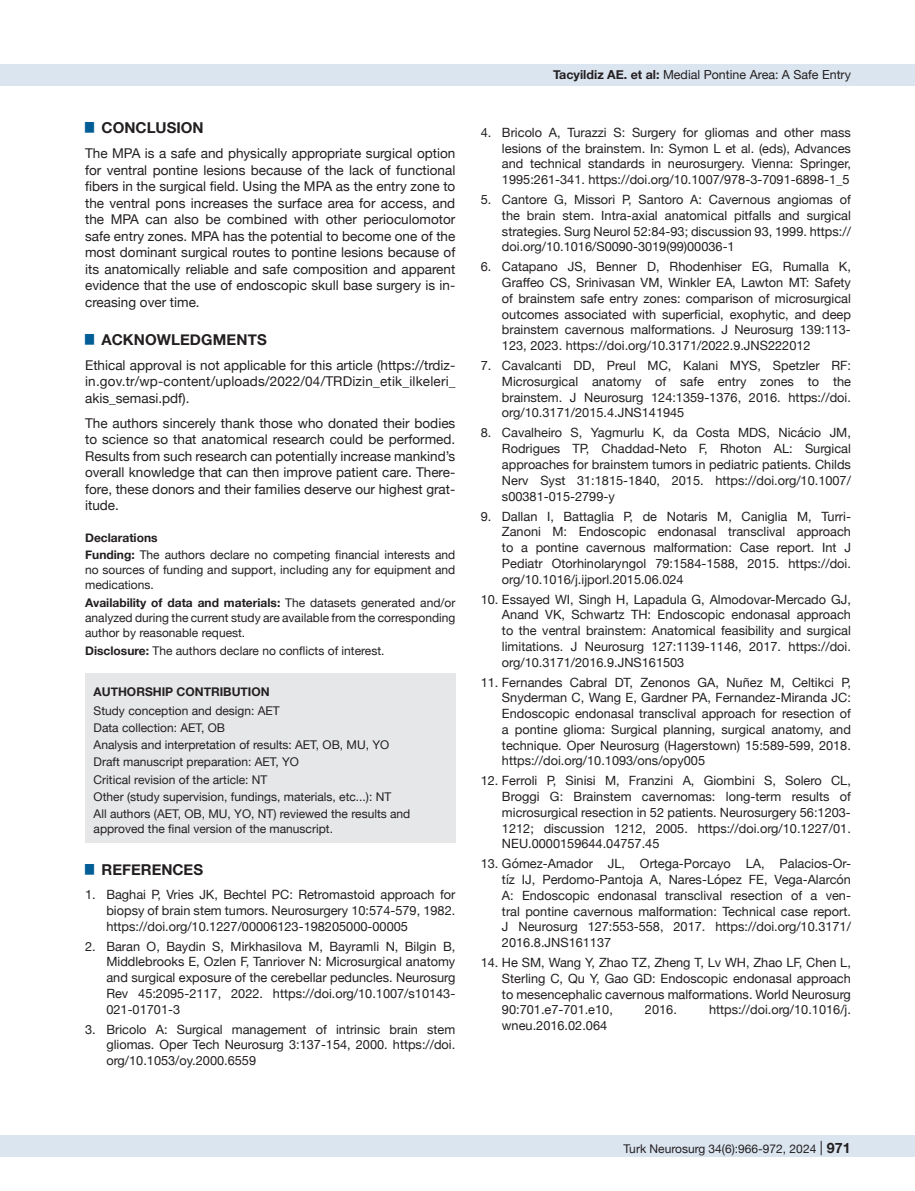
<style>
.page{position:relative;width:915px;height:1191px;background:#fff}
.page>*{position:absolute;margin:0;border:0;box-sizing:border-box;transform-origin:0 0}
.t1{font:700 15px "Helvetica Neue";color:#231f20}
.t2{font:13.5px/16.5px "Helvetica Neue";color:#231f20;text-align:justify}
.t3{font:12.75px/15.8px "Helvetica Neue";color:#231f20;text-align:justify}
.t4{font:12.45px "Helvetica Neue";color:#231f20}
.t5{font:12px/17.1px "Helvetica Neue";color:#231f20}
.t6{font:700 12px "Helvetica Neue";color:#231f20}
.s1{font-weight:700}
.s2{font-size:14.25px}
.s3{font-weight:700;font-size:14.25px}
</style>
<div class="page">
<div style="left:0;top:1135px;width:914px;height:22px;background:#dbe5f0"></div>
<div style="left:0;top:64px;width:914px;height:21px;background:#dbe5f0"></div>
<div style="left:85px;top:674px;width:370px;height:169px;background:#e6e7e9"></div>
<p class="t1" style="left:85px;top:116px;width:120px"><sup>█</sup> CONCLUSION</p>
<p class="t2" style="left:85px;top:146px;width:371px">The MPA is a safe and physically appropriate surgical option for ventral pontine lesions because of the lack of functional fibers in the surgical field. Using the MPA as the entry zone to the ventral pons increases the surface area for access, and the MPA can also be combined with other perioculomotor safe entry zones. MPA has the potential to become one of the most dominant surgical routes to pontine lesions because of its anatomically reliable and safe composition and apparent evidence that the use of endoscopic skull base surgery is in&shy;creasing over time.</p>
<p class="t1" style="left:85px;top:327px;width:183px"><sup>█</sup> ACKNOWLEDGMENTS</p>
<p class="t2" style="left:85px;top:357px;width:372px">Ethical approval is not applicable for this article (https://trdiz&shy;in.gov.tr/wp-content/uploads/2022/04/TRDizin_etik_ilkeleri_ akis_semasi.pdf).</p>
<p class="t2" style="left:85px;top:415px;width:371px">The authors sincerely thank those who donated their bodies to science so that anatomical research could be performed.<br>Results from such research can potentially increase mankind’s overall knowledge that can then improve patient care. There&shy;fore, these donors and their families deserve our highest grat&shy;itude.</p>
<p class="t5" style="left:85px;top:530px;width:371px"><span class="s1">Declarations<br>Funding:</span> The authors declare no competing financial interests and</p>
<p class="t5" style="left:85px;top:563px;width:371px;line-height:15px">no sources of funding and support, including any for equipment and medications.</p>
<p class="t5" style="left:85px;top:595px;width:371px;line-height:15px;text-align:justify"><span class="s1">Availability of data and materials:</span> The datasets generated and/or analyzed during the current study are available from the corresponding author by reasonable request.</p>
<p class="t5" style="left:85px;top:643px;width:301px"><span class="s1">Disclosure:</span> The authors declare no conflicts of interest.</p>
<p class="t6" style="left:94px;top:682px;width:177px">AUTHORSHIP CONTRIBUTION</p>
<p class="t5" style="left:94px;top:703px;width:318px">Study conception and design: AET<br>Data collection: AET, OB<br>Analysis and interpretation of results: AET, OB, MU, YO Draft manuscript preparation: AET, YO<br>Critical revision of the article: NT<br>Other (study supervision, fundings, materials, etc...): NT<br>All authors (AET, OB, MU, YO, NT) reviewed the results and</p>
<p class="t5" style="left:94px;top:820px;width:241px">approved the final version of the manuscript.</p>
<p class="t1" style="left:85px;top:857px;width:119px"><sup>█</sup> REFERENCES</p>
<p class="t3" style="left:106px;top:887px;width:350px;text-indent:-21px">1. Baghai P, Vries JK, Bechtel PC: Retromastoid approach for biopsy of brain stem tumors. Neurosurgery 10:574-579, 1982. https://doi.org/10.1227/00006123-198205000-00005</p>
<p class="t3" style="left:106px;top:938px;width:350px;text-indent:-21px">2. Baran O, Baydin S, Mirkhasilova M, Bayramli N, Bilgin B, Middlebrooks E, Ozlen F, Tanriover N: Microsurgical anatomy and surgical exposure of the cerebellar peduncles. Neurosurg Rev 45:2095-2117, 2022. https://doi.org/10.1007/s10143- 021-01701-3</p>
<p class="t3" style="left:106px;top:1021px;width:350px;text-indent:-21px">3. Bricolo A: Surgical management of intrinsic brain stem gliomas. Oper Tech Neurosurg 3:137-154, 2000. https://doi. org/10.1053/oy.2000.6559</p>
<p class="t4" style="left:553px;top:66px;width:299px"><span class="s1">Tacyildiz AE. et al:</span> Medial Pontine Area: A Safe Entry</p>
<p class="t3" style="left:502px;top:125px;width:350px;text-indent:-21px">4. Bricolo A, Turazzi S: Surgery for gliomas and other mass lesions of the brainstem. In: Symon L et al. (eds), Advances and technical standards in neurosurgery. Vienna: Springer, 1995:261-341. https://doi.org/10.1007/978-3-7091-6898-1_5</p>
<p class="t3" style="left:502px;top:192px;width:350px;text-indent:-21px">5. Cantore G, Missori P, Santoro A: Cavernous angiomas of the brain stem. Intra-axial anatomical pitfalls and surgical strategies. Surg Neurol 52:84-93; discussion 93, 1999. https:// doi.org/10.1016/S0090-3019(99)00036-1</p>
<p class="t3" style="left:502px;top:260px;width:350px;text-indent:-21px">6. Catapano JS, Benner D, Rhodenhiser EG, Rumalla K, Graffeo CS, Srinivasan VM, Winkler EA, Lawton MT: Safety of brainstem safe entry zones: comparison of microsurgical outcomes associated with superficial, exophytic, and deep brainstem cavernous malformations. J Neurosurg 139:113- 123, 2023. https://doi.org/10.3171/2022.9.JNS222012</p>
<p class="t3" style="left:502px;top:358px;width:350px;text-indent:-21px">7. Cavalcanti DD, Preul MC, Kalani MYS, Spetzler RF:<br>Microsurgical anatomy of safe entry zones to the brainstem. J Neurosurg 124:1359-1376, 2016. https://doi. org/10.3171/2015.4.JNS141945</p>
<p class="t3" style="left:502px;top:426px;width:350px;text-indent:-21px">8. Cavalheiro S, Yagmurlu K, da Costa MDS, Nicácio JM, Rodrigues TP, Chaddad-Neto F, Rhoton AL: Surgical approaches for brainstem tumors in pediatric patients. Childs Nerv Syst 31:1815-1840, 2015. https://doi.org/10.1007/ s00381-015-2799-y</p>
<p class="t3" style="left:502px;top:509px;width:350px;text-indent:-21px">9. Dallan I, Battaglia P, de Notaris M, Caniglia M, Turri-Zanoni M: Endoscopic endonasal transclival approach to a pontine cavernous malformation: Case report. Int J Pediatr Otorhinolaryngol 79:1584-1588, 2015. https://doi. org/10.1016/j.ijporl.2015.06.024</p>
<p class="t3" style="left:502px;top:592px;width:350px;text-indent:-21px">10. Essayed WI, Singh H, Lapadula G, Almodovar-Mercado GJ, Anand VK, Schwartz TH: Endoscopic endonasal approach to the ventral brainstem: Anatomical feasibility and surgical limitations. J Neurosurg 127:1139-1146, 2017. https://doi. org/10.3171/2016.9.JNS161503</p>
<p class="t3" style="left:502px;top:675px;width:350px;text-indent:-21px">11. Fernandes Cabral DT, Zenonos GA, Nuñez M, Celtikci P, Snyderman C, Wang E, Gardner PA, Fernandez-Miranda JC:<br>Endoscopic endonasal transclival approach for resection of a pontine glioma: Surgical planning, surgical anatomy, and technique. Oper Neurosurg (Hagerstown) 15:589-599, 2018. https://doi.org/10.1093/ons/opy005</p>
<p class="t3" style="left:502px;top:773px;width:350px;text-indent:-21px">12. Ferroli P, Sinisi M, Franzini A, Giombini S, Solero CL, Broggi G: Brainstem cavernomas: long-term results of microsurgical resection in 52 patients. Neurosurgery 56:1203- 1212; discussion 1212, 2005. https://doi.org/10.1227/01.<br>NEU.0000159644.04757.45</p>
<p class="t3" style="left:502px;top:856px;width:350px;text-indent:-21px">13. Gómez-Amador JL, Ortega-Porcayo LA, Palacios-Or&shy;tíz IJ, Perdomo-Pantoja A, Nares-López FE, Vega-Alarcón A: Endoscopic endonasal transclival resection of a ven&shy;tral pontine cavernous malformation: Technical case report.<br>J Neurosurg 127:553-558, 2017. https://doi.org/10.3171/ 2016.8.JNS161137</p>
<p class="t3" style="left:502px;top:955px;width:350px;text-indent:-21px">14. He SM, Wang Y, Zhao TZ, Zheng T, Lv WH, Zhao LF, Chen L, Sterling C, Qu Y, Gao GD: Endoscopic endonasal approach to mesencephalic cavernous malformations. World Neurosurg 90:701.e7-701.e10,</p>
<p class="t3" style="left:644px;top:1002px;width:33px">2016.</p>
<p class="t3" style="left:708px;top:1002px;width:143px">https://doi.org/10.1016/j.</p>
<p class="t3" style="left:502px;top:1018px;width:107px">wneu.2016.02.064</p>
<p class="t5" style="left:623px;top:1141px;width:250px">Turk Neurosurg 34(6):966-972, 2024 <span class="s2">|</span> <span class="s3">971971</span></p>
</div>
